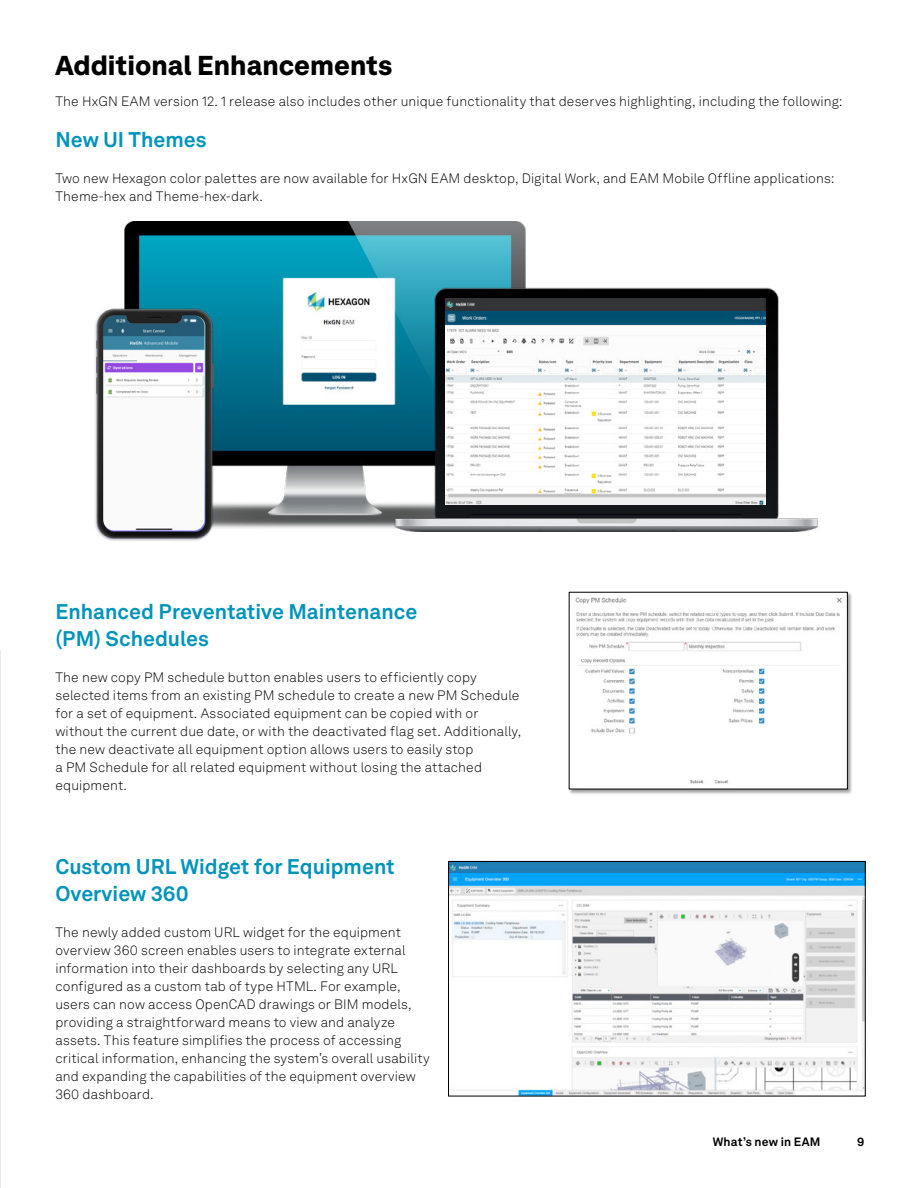
<style>
.page{position:relative;width:918px;height:1188px;background:#fff}
.page>*{position:absolute;margin:0;border:0;box-sizing:border-box;transform-origin:0 0}
.t1{font:900 27px "Hexagon Akkurat";color:#000}
.t2{font:700 21px/27px "Hexagon Akkurat";color:#0093bb}
.t3{font:300 13.5px/18px "Hexagon Akkurat";letter-spacing:.01em;color:#000}
.t4{font:700 12px "Hexagon Akkurat";letter-spacing:.015em;color:#000}
</style>
<div class="page">
<img style="left:124px;top:222px;width:414px;height:307px">
<img style="left:395px;top:288px;width:423px;height:244px">
<img style="left:446px;top:299px;width:320px;height:206px">
<img style="left:95px;top:308px;width:118px;height:233px">
<img style="left:103px;top:315px;width:101px;height:216px">
<img style="left:568px;top:591px;width:284px;height:203px">
<img style="left:571px;top:594px;width:275px;height:193px">
<img style="left:0;top:650px;width:1px;height:538px">
<img style="left:450px;top:863px;width:413px;height:231px">
<div style="left:448px;top:861px;width:417px;height:235px;border:1px solid #000"></div>
<h1 class="t1" style="left:55px;top:44px;width:338px">Additional Enhancements</h1>
<p class="t3" style="left:55px;top:92px;width:789px">The HxGN EAM version 12. 1 release also includes other unique functionality that deserves highlighting, including the following:</p>
<h2 class="t2" style="left:55px;top:124px;width:153px">New UI Themes</h2>
<p class="t3" style="left:55px;top:168px;width:780px">Two new Hexagon color palettes are now available for HxGN EAM desktop, Digital Work, and EAM Mobile Offline applications:<br>Theme-hex and Theme-hex-dark.</p>
<h2 class="t2" style="left:55px;top:597px;width:364px">Enhanced Preventative Maintenance (PM) Schedules</h2>
<p class="t3" style="left:55px;top:668px;width:467px">The new copy PM schedule button enables users to efficiently copy selected items from an existing PM schedule to create a new PM Schedule for a set of equipment. Associated equipment can be copied with or without the current due date, or with the deactivated flag set. Additionally, the new deactivate all equipment option allows users to easily stop<br>a PM Schedule for all related equipment without losing the attached equipment.</p>
<h2 class="t2" style="left:55px;top:852px;width:341px">Custom URL Widget for Equipment<br>Overview 360</h2>
<p class="t3" style="left:55px;top:923px;width:376px">The newly added custom URL widget for the equipment overview 360 screen enables users to integrate external information into their dashboards by selecting any URL configured as a custom tab of type HTML. For example, users can now access OpenCAD drawings or BIM models, providing a straightforward means to view and analyze assets. This feature simplifies the process of accessing critical information, enhancing the system’s overall usability and expanding the capabilities of the equipment overview 360 dashboard.</p>
<p class="t4" style="left:713px;top:1133px;width:109px">What’s new in EAM</p>
<p class="t4" style="left:857px;top:1133px;width:9px">9</p>
</div>
